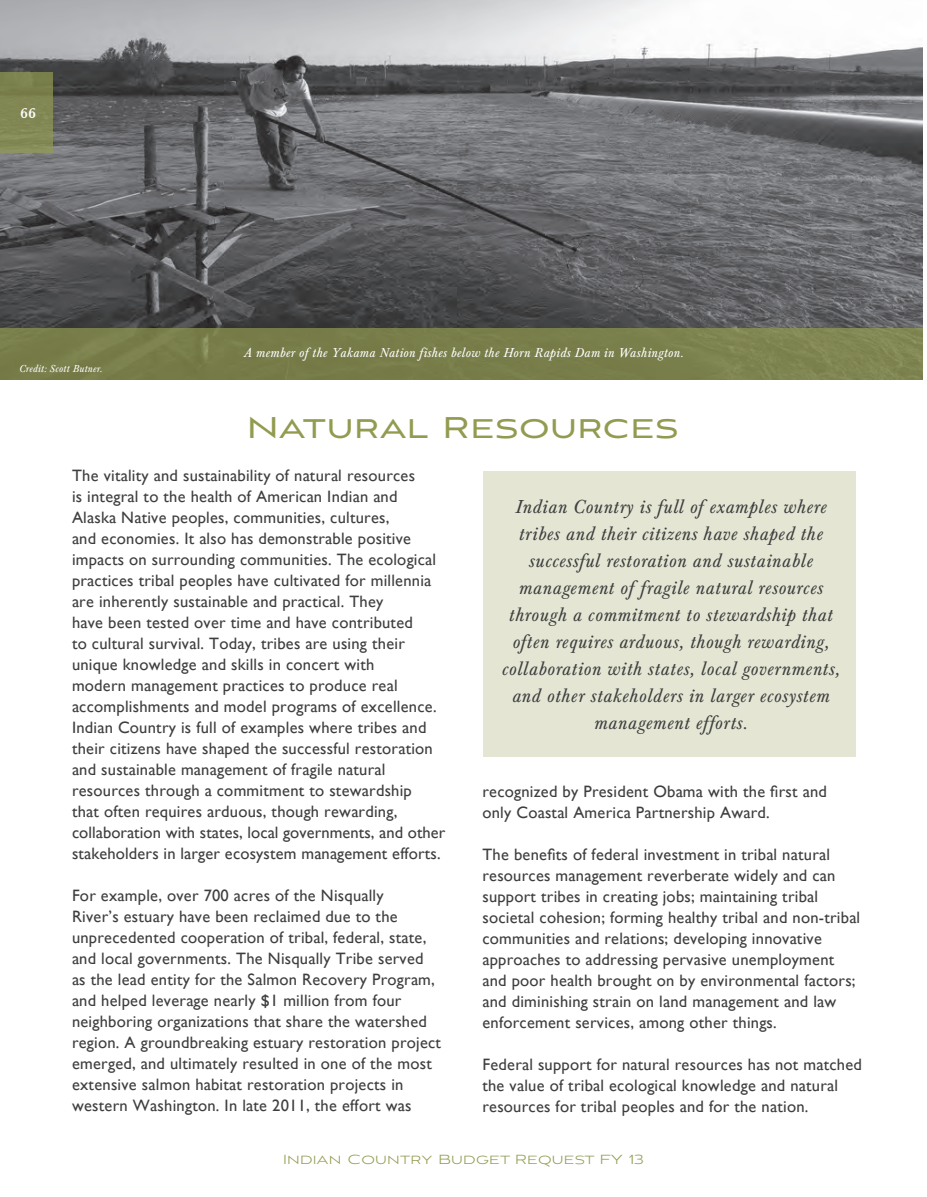
<style>
.page{position:relative;width:927px;height:1197px;background:#fff}
.page>*{position:absolute;margin:0;border:0;box-sizing:border-box;transform-origin:0 0}
.Paragraph_Style_1{font:37.5px "Aviano Sans";letter-spacing:.015em;color:#939b50}
.t1{font:italic 19.5px/27px "Baskerville FS";letter-spacing:.035em;color:#3f3f40;text-align:center}
.t2{font:16.5px/21px "Gill Sans";letter-spacing:.015em;color:#3e3e3f}
.t3{font:300 16.5px "Aviano Sans";letter-spacing:.015em;color:#939b50}
.Paragraph_Style_1-2{font:700 15px "Baskerville FS";color:#fff}
.t4{font:italic 13.5px "Baskerville FS";letter-spacing:.025em;color:#fff}
.t5{font:italic 10.5px "Baskerville FS";letter-spacing:.025em;color:#fff}
</style>
<div class="page">
<img style="left:0;top:0;width:922px;height:328px">
<div style="left:483px;top:471px;width:373px;height:285px;background:#e4e6d3"></div>
<div style="left:0;top:72px;width:53px;height:81px;background:linear-gradient(to right,#818753,#818653)"></div>
<div style="left:0;top:328px;width:923px;height:52px;background:#797e4a"></div>
<svg style="left:0;top:0;width:5px;height:5px"></svg>
<p class="Paragraph_Style_1-2" style="left:21px;top:104px;width:17px">66</p>
<p class="t5" style="left:20px;top:363px;width:84px">Credit: Scott Butner.</p>
<p class="t4" style="left:244px;top:345px;width:441px">A member of the Yakama Nation fishes below the Horn Rapids Dam in Washington.</p>
<p class="Paragraph_Style_1" style="left:247px;top:408px;width:433px">Natural Resources</p>
<p class="t2" style="left:72px;top:465px;width:375px">The vitality and sustainability of natural resources<br>is integral to the health of American Indian and Alaska Native peoples, communities, cultures,<br>and economies. It also has demonstrable positive impacts on surrounding communities. The ecological practices tribal peoples have cultivated for millennia are inherently sustainable and practical. They<br>have been tested over time and have contributed<br>to cultural survival. Today, tribes are using their unique knowledge and skills in concert with<br>modern management practices to produce real accomplishments and model programs of excellence.<br>Indian Country is full of examples where tribes and their citizens have shaped the successful restoration and sustainable management of fragile natural resources through a commitment to stewardship<br>that often requires arduous, though rewarding, collaboration with states, local governments, and other stakeholders in larger ecosystem management efforts.</p>
<p class="t2" style="left:72px;top:885px;width:371px">For example, over 700 acres of the Nisqually<br>River’s estuary have been reclaimed due to the unprecedented cooperation of tribal, federal, state, and local governments. The Nisqually Tribe served as the lead entity for the Salmon Recovery Program, and helped leverage nearly $1 million from four neighboring organizations that share the watershed region. A groundbreaking estuary restoration project emerged, and ultimately resulted in one of the most extensive salmon habitat restoration projects in western Washington. In late 2011, the effort was</p>
<p class="t1" style="left:502px;top:494px;width:339px">Indian Country is full of examples where tribes and their citizens have shaped the successful restoration and sustainable management of fragile natural resources through a commitment to stewardship that often requires arduous, though rewarding, collaboration with states, local governments, and other stakeholders in larger ecosystem management efforts.</p>
<p class="t2" style="left:482px;top:781px;width:346px">recognized by President Obama with the first and only Coastal America Partnership Award.</p>
<p class="t2" style="left:482px;top:844px;width:379px">The benefits of federal investment in tribal natural resources management reverberate widely and can support tribes in creating jobs; maintaining tribal societal cohesion; forming healthy tribal and non-tribal communities and relations; developing innovative approaches to addressing pervasive unemployment and poor health brought on by environmental factors; and diminishing strain on land management and law enforcement services, among other things.</p>
<p class="t2" style="left:482px;top:1054px;width:381px">Federal support for natural resources has not matched the value of tribal ecological knowledge and natural resources for tribal peoples and for the nation.</p>
<p class="t3" style="left:283px;top:1152px;width:362px">Indian Country Budget Request FY 13</p>
</div>
